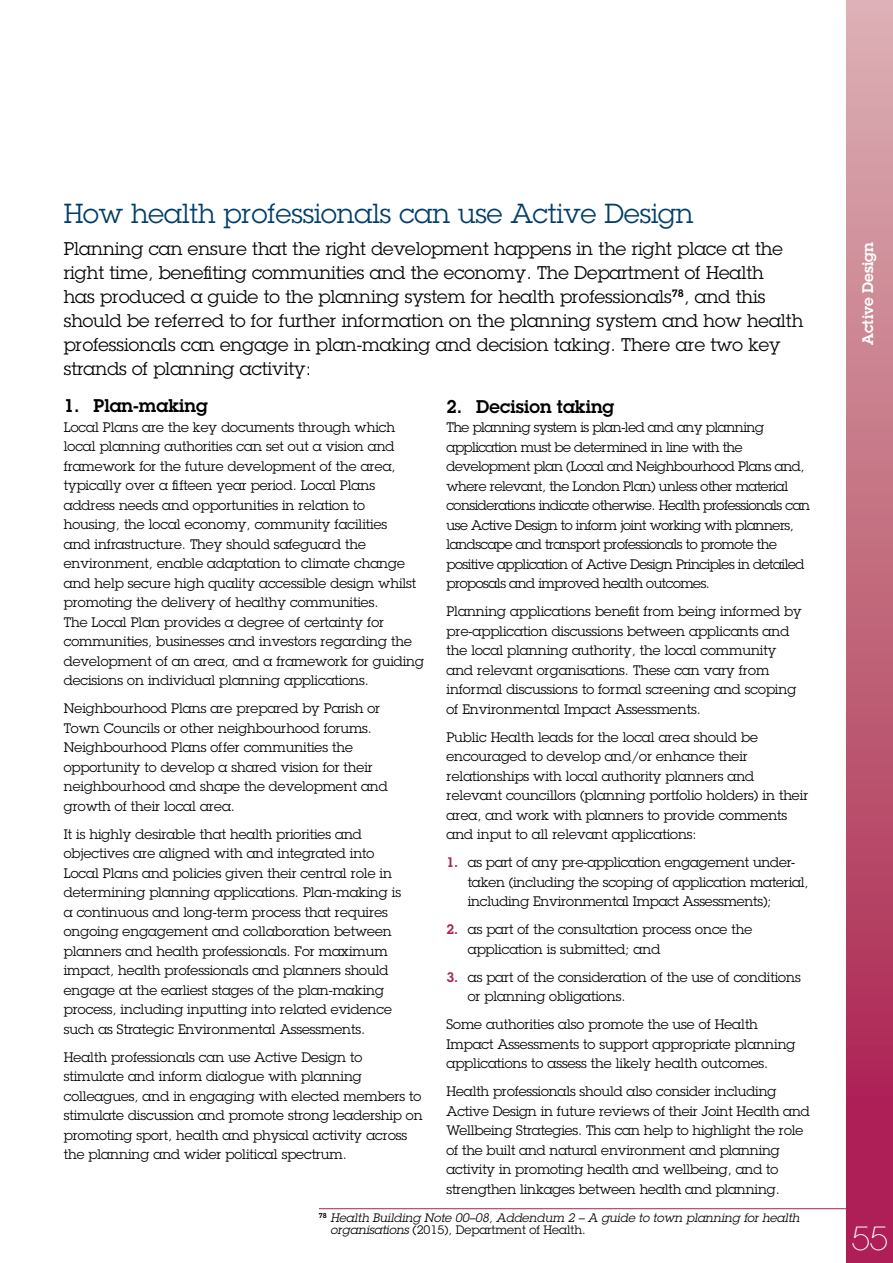
<style>
.page{position:relative;width:893px;height:1263px;background:#fff}
.page>*{position:absolute;margin:0;border:0;box-sizing:border-box;transform-origin:0 0}
.t1{font:30px "Lubalin X Light";color:#fff}
.t2{font:27px "Lubalin Graph Std";color:#003e69}
.t3{font:18px/24px "Lubalin Graph Std";color:#000}
.t4{font:600 18px "Lubalin Graph Std";color:#000}
.t5{font:600 15px "Lubalin Graph Std";color:#fff}
.t6{font:13.5px/19.5px "Lubalin Graph Std";color:#000}
.t7{font:13.5px/19.5px "Lubalin Graph Std";letter-spacing:-.03em;color:#000}
.t8{font:italic 12px/12px "Lubalin Graph Std";color:#000}
.s1{font-weight:600;color:#ad1e56}
.s2{font-style:normal}
</style>
<div class="page">
<div style="left:846px;top:0;width:47px;height:1263px;background:linear-gradient(to bottom,#dab2b0,#a71449)"></div>
<hr style="left:319px;top:1208px;width:530px;height:1px;background:#ad1e56">
<h2 class="t2" style="left:64px;top:196px;width:631px">How health professionals can use Active Design</h2>
<p class="t3" style="left:64px;top:236px;width:741px">Planning can ensure that the right development happens in the right place at the right time, benefiting communities and the economy. The Department of Health<br>has produced a guide to the planning system for health professionals<sup>78</sup>, and this should be referred to for further information on the planning system and how health professionals can engage in plan-making and decision taking. There are two key strands of planning activity:</p>
<h3 class="t4" style="left:64px;top:394px;width:146px">1. Plan-making</h3>
<p class="t6" style="left:64px;top:417px;width:362px">Local Plans are the key documents through which local planning authorities can set out a vision and framework for the future development of the area, typically over a fifteen year period. Local Plans address needs and opportunities in relation to housing, the local economy, community facilities<br>and infrastructure. They should safeguard the environment, enable adaptation to climate change and help secure high quality accessible design whilst promoting the delivery of healthy communities.<br>The Local Plan provides a degree of certainty for communities, businesses and investors regarding the development of an area, and a framework for guiding decisions on individual planning applications.</p>
<p class="t6" style="left:64px;top:699px;width:325px">Neighbourhood Plans are prepared by Parish or Town Councils or other neighbourhood forums.<br>Neighbourhood Plans offer communities the opportunity to develop a shared vision for their neighbourhood and shape the development and growth of their local area.</p>
<p class="t6" style="left:64px;top:824px;width:339px">It is highly desirable that health priorities and objectives are aligned with and integrated into Local Plans and policies given their central role in determining planning applications. Plan-making is a continuous and long-term process that requires ongoing engagement and collaboration between planners and health professionals. For maximum impact, health professionals and planners should engage at the earliest stages of the plan-making process, including inputting into related evidence such as Strategic Environmental Assessments.</p>
<p class="t6" style="left:64px;top:1047px;width:360px">Health professionals can use Active Design to stimulate and inform dialogue with planning colleagues, and in engaging with elected members to stimulate discussion and promote strong leadership on promoting sport, health and physical activity across the planning and wider political spectrum.</p>
<h3 class="t4" style="left:446px;top:394px;width:170px">2. Decision taking</h3>
<p class="t7" style="left:446px;top:417px;width:365px">The planning system is plan-led and any planning application must be determined in line with the development plan (Local and Neighbourhood Plans and, where relevant, the London Plan) unless other material considerations indicate otherwise. Health professionals can use Active Design to inform joint working with planners, landscape and transport professionals to promote the positive application of Active Design Principles in detailed proposals and improved health outcomes.</p>
<p class="t6" style="left:446px;top:601px;width:357px">Planning applications benefit from being informed by pre-application discussions between applicants and the local planning authority, the local community and relevant organisations. These can vary from informal discussions to formal screening and scoping of Environmental Impact Assessments.</p>
<p class="t6" style="left:446px;top:727px;width:363px">Public Health leads for the local area should be encouraged to develop and/or enhance their relationships with local authority planners and relevant councillors (planning portfolio holders) in their area, and work with planners to provide comments and input to all relevant applications:</p>
<p class="t6" style="left:468px;top:852px;width:342px;text-indent:-21px"><span class="s1">1.</span> as part of any pre-application engagement under&shy;taken (including the scoping of application material, including Environmental Impact Assessments);</p>
<p class="t6" style="left:468px;top:919px;width:286px;text-indent:-21px"><span class="s1">2.</span> as part of the consultation process once the application is submitted; and</p>
<p class="t6" style="left:468px;top:967px;width:334px;text-indent:-21px"><span class="s1">3.</span> as part of the consideration of the use of conditions or planning obligations.</p>
<p class="t6" style="left:446px;top:1014px;width:350px">Some authorities also promote the use of Health<br>Impact Assessments to support appropriate planning applications to assess the likely health outcomes.</p>
<p class="t6" style="left:446px;top:1081px;width:365px">Health professionals should also consider including Active Design in future reviews of their Joint Health and Wellbeing Strategies. This can help to highlight the role of the built and natural environment and planning activity in promoting health and wellbeing, and to strengthen linkages between health and planning.</p>
<p class="t8" style="left:331px;top:1212px;width:470px;text-indent:-12px"><sup>78</sup> Health Building Note 00–08, Addendum 2 – A guide to town planning for health organisations <span class="s2">(2015), Department of Health.</span></p>
<p class="t5" style="left:858px;top:345px;width:104px;rotate:-90deg">Active Design</p>
<h1 class="t1" style="left:851px;top:1221px;width:38px">55</h1>
</div>
